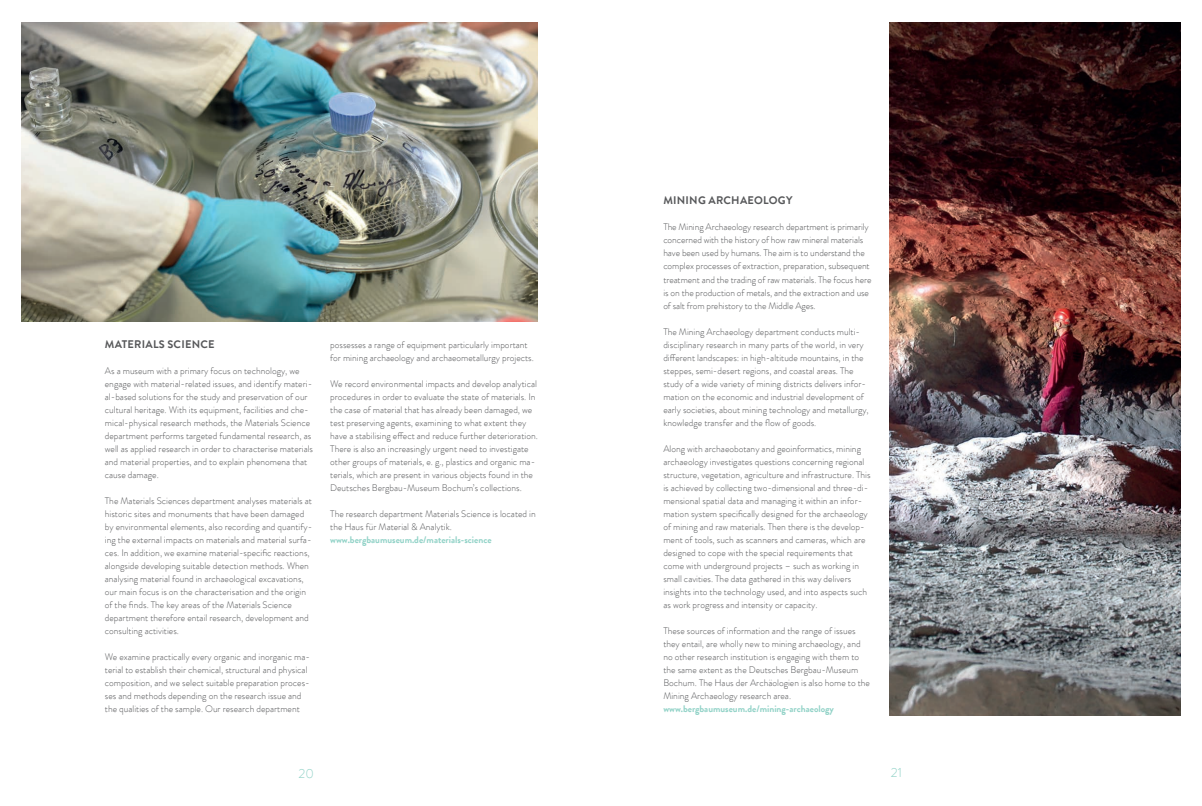
<style>
.page{position:relative;width:1202px;height:806px;background:#fff}
.page>*{position:absolute;margin:0;border:0;box-sizing:border-box;transform-origin:0 0}
.t1{font:300 13.2px "Brandon Grotesque Office";color:#91d2c7}
.t2{font:700 11px "Brandon Grotesque Office";letter-spacing:.02em;color:#57585a}
.t3{font:300 9.5px/13px "Brandon Grotesque Office";color:#57585a}
.t4{font:700 9.5px "Brandon Grotesque Office";color:#91d2c7}
</style>
<div class="page">
<img style="left:22px;top:23px;width:516px;height:298px">
<img style="left:889px;top:23px;width:291px;height:691px">
<p class="t2" style="left:105px;top:336px;width:111px">MATERIALS SCIENCE</p>
<p class="t3" style="left:105px;top:363px;width:210px">As a museum with a primary focus on technology, we engage with material-related issues, and identify materi&shy;al-based solutions for the study and preservation of our cultural heritage. With its equipment, facilities and che&shy;mical-physical research methods, the Materials Science department performs targeted fundamental research, as well as applied research in order to characterise materials and material properties, and to explain phenomena that cause damage.</p>
<p class="t3" style="left:105px;top:493px;width:209px">The Materials Sciences department analyses materials at historic sites and monuments that have been damaged by environmental elements, also recording and quantify&shy;ing the external impacts on materials and material surfa&shy;ces. In addition, we examine material-specific reactions, alongside developing suitable detection methods. When analysing material found in archaeological excavations, our main focus is on the characterisation and the origin of the finds. The key areas of the Materials Science department therefore entail research, development and consulting activities.</p>
<p class="t3" style="left:105px;top:649px;width:207px">We examine practically every organic and inorganic ma&shy;terial to establish their chemical, structural and physical composition, and we select suitable preparation proces&shy;ses and methods depending on the research issue and the qualities of the sample. Our research department</p>
<p class="t3" style="left:330px;top:337px;width:205px">possesses a range of equipment particularly important for mining archaeology and archaeometallurgy projects.</p>
<p class="t3" style="left:330px;top:376px;width:209px">We record environmental impacts and develop analytical procedures in order to evaluate the state of materials. In the case of material that has already been damaged, we test preserving agents, examining to what extent they have a stabilising effect and reduce further deterioration.<br>There is also an increasingly urgent need to investigate other groups of materials, e. g., plastics and organic ma&shy;terials, which are present in various objects found in the Deutsches Bergbau-Museum Bochum’s collections.</p>
<p class="t3" style="left:330px;top:506px;width:207px">The research department Materials Science is located in the Haus für Material &amp; Analytik.</p>
<p class="t4" style="left:330px;top:532px;width:163px">www.bergbaumuseum.de/materials-science</p>
<h1 class="t1" style="left:298px;top:764px;width:17px">20</h1>
<p class="t2" style="left:663px;top:193px;width:130px">MINING ARCHAEOLOGY</p>
<p class="t3" style="left:663px;top:220px;width:210px">The Mining Archaeology research department is primarily concerned with the history of how raw mineral materials have been used by humans. The aim is to understand the complex processes of extraction, preparation, subsequent treatment and the trading of raw materials. The focus here is on the production of metals, and the extraction and use of salt from prehistory to the Middle Ages.</p>
<p class="t3" style="left:663px;top:324px;width:207px">The Mining Archaeology department conducts multi&shy;disciplinary research in many parts of the world, in very different landscapes: in high-altitude mountains, in the steppes, semi-desert regions, and coastal areas. The study of a wide variety of mining districts delivers infor&shy;mation on the economic and industrial development of early societies, about mining technology and metallurgy, knowledge transfer and the flow of goods.</p>
<p class="t3" style="left:663px;top:441px;width:209px">Along with archaeobotany and geoinformatics, mining archaeology investigates questions concerning regional structure, vegetation, agriculture and infrastructure. This is achieved by collecting two-dimensional and three-di&shy;mensional spatial data and managing it within an infor&shy;mation system specifically designed for the archaeology of mining and raw materials. Then there is the develop&shy;ment of tools, such as scanners and cameras, which are designed to cope with the special requirements that come with underground projects – such as working in small cavities. The data gathered in this way delivers insights into the technology used, and into aspects such as work progress and intensity or capacity.</p>
<p class="t3" style="left:663px;top:623px;width:208px">These sources of information and the range of issues they entail, are wholly new to mining archaeology, and no other research institution is engaging with them to the same extent as the Deutsches Bergbau-Museum Bochum. The Haus der Archäologien is also home to the Mining Archaeology research area.</p>
<p class="t4" style="left:663px;top:701px;width:172px">www.bergbaumuseum.de/mining-archaeology</p>
<h1 class="t1" style="left:891px;top:762px;width:13px">21</h1>
</div>
